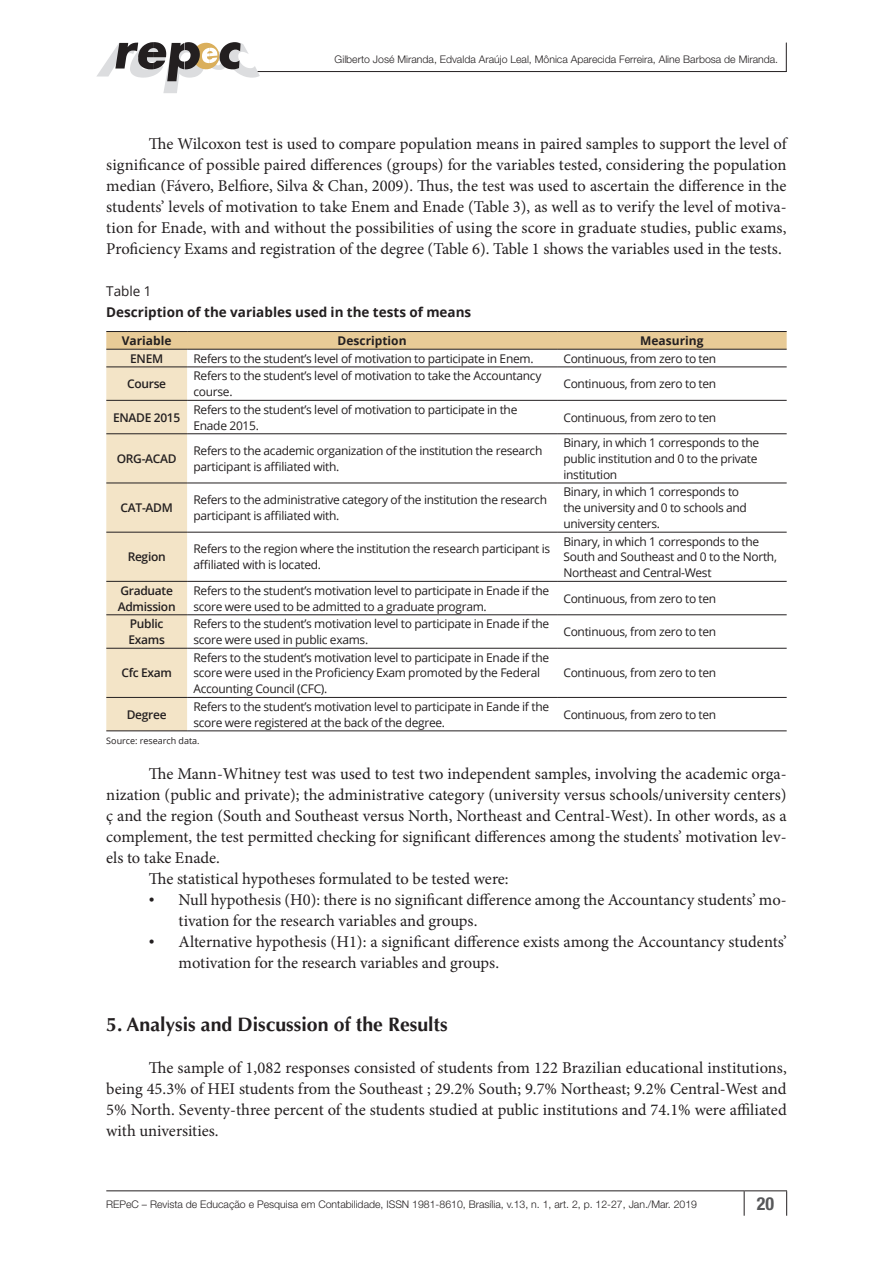
<style>
.page{position:relative;width:893px;height:1263px;background:#fff}
.page>*{position:absolute;margin:0;border:0;box-sizing:border-box;transform-origin:0 0}
.miolo_TITULO{font:700 19.5px "Optima LT Std";color:#231f20}
.t1{font:700 condensed 18px "Helvetica Neue LT Std";color:#57585a}
.texto_GERAL{font:16.5px/21px "Minion Pro";color:#231f20;text-align:justify}
.box_TIT_TAB{font:700 13.5px/21px "Open Sans";color:#231f20}
.box_TEXTO{font:12px/15.8px "Open Sans";letter-spacing:-.025em;color:#231f20}
.box_TEXTO-2{font:600 12px/15.8px "Open Sans";letter-spacing:-.025em;color:#231f20}
.box_KBCA{font:700 12px "Open Sans";color:#231f20}
.box_KBCA-2{font:600 12px/15.8px "Open Sans";letter-spacing:-.025em;color:#231f20}
.t2{font:300 10.5px "Helvetica Neue LT Std";color:#231f20}
.box_FONTE{font:9px "Open Sans";color:#231f20}
.s1{font-weight:400}
.s2{font-family:"Times New Roman"}
</style>
<div class="page">
<hr style="left:106px;top:1190px;width:638px;height:1px;background:#231f20">
<hr style="left:744px;top:1190px;width:43px;height:1px;background:#231f20">
<svg style="left:744px;top:1191px;width:1px;height:25px"></svg>
<svg style="left:786px;top:1191px;width:1px;height:25px"></svg>
<hr style="left:255px;top:71px;width:531px;height:1px;background:#231f20">
<svg style="left:97px;top:42px;width:163px;height:51px"></svg>
<svg style="left:786px;top:43px;width:1px;height:29px"></svg>
<svg style="left:106px;top:332px;width:681px;height:398px"></svg>
<hr style="left:106px;top:366px;width:81px;height:1px;background:#231f20">
<hr style="left:187px;top:366px;width:370px;height:1px;background:#231f20">
<hr style="left:557px;top:366px;width:230px;height:1px;background:#231f20">
<hr style="left:106px;top:400px;width:81px;height:1px;background:#231f20">
<hr style="left:187px;top:400px;width:370px;height:1px;background:#231f20">
<hr style="left:557px;top:400px;width:230px;height:1px;background:#231f20">
<hr style="left:106px;top:433px;width:81px;height:1px;background:#231f20">
<hr style="left:187px;top:433px;width:370px;height:1px;background:#231f20">
<hr style="left:557px;top:433px;width:230px;height:1px;background:#231f20">
<hr style="left:106px;top:483px;width:81px;height:1px;background:#231f20">
<hr style="left:187px;top:483px;width:370px;height:1px;background:#231f20">
<hr style="left:557px;top:483px;width:230px;height:1px;background:#231f20">
<hr style="left:106px;top:532px;width:81px;height:1px;background:#231f20">
<hr style="left:187px;top:532px;width:370px;height:1px;background:#231f20">
<hr style="left:557px;top:532px;width:230px;height:1px;background:#231f20">
<hr style="left:106px;top:581px;width:81px;height:1px;background:#231f20">
<hr style="left:187px;top:581px;width:370px;height:1px;background:#231f20">
<hr style="left:557px;top:581px;width:230px;height:1px;background:#231f20">
<hr style="left:187px;top:614px;width:370px;height:1px;background:#231f20">
<hr style="left:557px;top:614px;width:230px;height:1px;background:#231f20">
<hr style="left:106px;top:648px;width:81px;height:1px;background:#231f20">
<hr style="left:187px;top:648px;width:370px;height:1px;background:#231f20">
<hr style="left:557px;top:648px;width:230px;height:1px;background:#231f20">
<hr style="left:106px;top:697px;width:81px;height:1px;background:#231f20">
<hr style="left:187px;top:697px;width:370px;height:1px;background:#231f20">
<hr style="left:557px;top:697px;width:230px;height:1px;background:#231f20">
<hr style="left:187px;top:730px;width:370px;height:1px;background:#231f20">
<hr style="left:557px;top:730px;width:230px;height:1px;background:#231f20">
<hr style="left:106px;top:331px;width:81px;height:1px;background:#231f20">
<hr style="left:187px;top:331px;width:370px;height:1px;background:#231f20">
<hr style="left:557px;top:331px;width:230px;height:1px;background:#231f20">
<hr style="left:187px;top:349px;width:370px;height:1px;background:#231f20">
<hr style="left:557px;top:349px;width:230px;height:1px;background:#231f20">
<hr style="left:106px;top:349px;width:81px;height:1px;background:#231f20">
<hr style="left:106px;top:614px;width:81px;height:1px;background:#231f20">
<hr style="left:106px;top:730px;width:81px;height:1px;background:#231f20">
<p class="t2" style="left:335px;top:53px;width:445px">Gilberto José Miranda, Edvalda Araújo Leal, Mônica Aparecida Ferreira, Aline Barbosa de Miranda.</p>
<p class="texto_GERAL" style="left:106px;top:133px;width:682px;text-indent:43px">The Wilcoxon test is used to compare population means in paired samples to support the level of significance of possible paired differences (groups) for the variables tested, considering the population median (Fávero, Belfiore, Silva &amp; Chan, 2009). Thus, the test was used to ascertain the difference in the students’ levels of motivation to take Enem and Enade (Table 3), as well as to verify the level of motiva&shy;tion for Enade, with and without the possibilities of using the score in graduate studies, public exams, Proficiency Exams and registration of the degree (Table 6). Table 1 shows the variables used in the tests.</p>
<p class="box_TIT_TAB" style="left:106px;top:280px;width:366px"><span class="s1">Table 1<br></span>Description of the variables used in the tests of means</p>
<p class="box_KBCA" style="left:122px;top:332px;width:51px">Variable</p>
<p class="box_KBCA" style="left:338px;top:332px;width:70px">Description</p>
<p class="box_KBCA" style="left:640px;top:332px;width:65px">Measuring</p>
<p class="box_TEXTO-2" style="left:130px;top:350px;width:34px">ENEM</p>
<p class="box_TEXTO" style="left:193px;top:350px;width:342px">Refers to the student’s level of motivation to participate in Enem.</p>
<p class="box_TEXTO" style="left:563px;top:350px;width:154px">Continuous, from zero to ten</p>
<p class="box_TEXTO-2" style="left:127px;top:376px;width:40px">Course</p>
<p class="box_TEXTO" style="left:193px;top:368px;width:349px">Refers to the student’s level of motivation to take the Accountancy course.</p>
<p class="box_TEXTO" style="left:563px;top:376px;width:154px">Continuous, from zero to ten</p>
<p class="box_TEXTO-2" style="left:113px;top:409px;width:69px">ENADE 2015</p>
<p class="box_TEXTO" style="left:193px;top:401px;width:325px">Refers to the student’s level of motivation to participate in the<br>Enade 2015.</p>
<p class="box_TEXTO" style="left:563px;top:409px;width:154px">Continuous, from zero to ten</p>
<p class="box_TEXTO-2" style="left:117px;top:450px;width:61px">ORG-ACAD</p>
<p class="box_TEXTO" style="left:193px;top:442px;width:350px">Refers to the academic organization of the institution the research participant is affiliated with.</p>
<p class="box_TEXTO" style="left:563px;top:435px;width:197px">Binary, in which 1 corresponds to the public institution and 0 to the private institution</p>
<p class="box_TEXTO-2" style="left:121px;top:500px;width:54px">CAT-ADM</p>
<p class="box_TEXTO" style="left:193px;top:492px;width:355px">Refers to the administrative category of the institution the research participant is affiliated with.</p>
<p class="box_TEXTO" style="left:563px;top:484px;width:185px">Binary, in which 1 corresponds to the university and 0 to schools and university centers.</p>
<p class="box_TEXTO-2" style="left:128px;top:549px;width:40px">Region</p>
<p class="box_TEXTO" style="left:193px;top:541px;width:358px">Refers to the region where the institution the research participant is affiliated with is located.</p>
<p class="box_TEXTO" style="left:563px;top:533px;width:215px">Binary, in which 1 corresponds to the<br>South and Southeast and 0 to the North,<br>Northeast and Central-West</p>
<p class="box_TEXTO-2" style="left:118px;top:582px;width:59px">Graduate<br>Admission</p>
<p class="box_TEXTO" style="left:193px;top:582px;width:357px">Refers to the student’s motivation level to participate in Enade if the score were used to be admitted to a graduate program.</p>
<p class="box_TEXTO" style="left:563px;top:590px;width:154px">Continuous, from zero to ten</p>
<p class="box_KBCA-2" style="left:129px;top:616px;width:38px">Public<br>Exams</p>
<p class="box_TEXTO" style="left:193px;top:616px;width:357px">Refers to the student’s motivation level to participate in Enade if the score were used in public exams.</p>
<p class="box_TEXTO" style="left:563px;top:623px;width:154px">Continuous, from zero to ten</p>
<p class="box_KBCA-2" style="left:121px;top:665px;width:52px">Cfc Exam</p>
<p class="box_TEXTO" style="left:193px;top:649px;width:357px">Refers to the student’s motivation level to participate in Enade if the score were used in the Proficiency Exam promoted by the Federal<br>Accounting Council (CFC).</p>
<p class="box_TEXTO" style="left:563px;top:665px;width:154px">Continuous, from zero to ten</p>
<p class="box_KBCA-2" style="left:127px;top:706px;width:41px">Degree</p>
<p class="box_TEXTO" style="left:193px;top:698px;width:357px">Refers to the student’s motivation level to participate in Eande if the score were registered at the back of the degree.</p>
<p class="box_TEXTO" style="left:563px;top:706px;width:154px">Continuous, from zero to ten</p>
<p class="box_FONTE" style="left:106px;top:734px;width:95px">Source: research data.</p>
<p class="texto_GERAL" style="left:106px;top:763px;width:682px;text-indent:43px">The Mann-Whitney test was used to test two independent samples, involving the academic orga&shy;nization (public and private); the administrative category (university versus schools/university centers) ç and the region (South and Southeast versus North, Northeast and Central-West). In other words, as a complement, the test permitted checking for significant differences among the students’ motivation lev&shy;els to take Enade.</p>
<p class="texto_GERAL" style="left:149px;top:868px;width:361px">The statistical hypotheses formulated to be tested were:</p>
<p class="texto_GERAL" style="left:179px;top:889px;width:610px;text-indent:-30px"><span class="s2">•</span> Null hypothesis (H0): there is no significant difference among the Accountancy students’ mo&shy;tivation for the research variables and groups.</p>
<p class="texto_GERAL" style="left:179px;top:931px;width:610px;text-indent:-30px"><span class="s2">•</span> Alternative hypothesis (H1): a significant difference exists among the Accountancy students’ motivation for the research variables and groups.</p>
<p class="miolo_TITULO" style="left:106px;top:1013px;width:343px">5. Analysis and Discussion of the Results</p>
<p class="texto_GERAL" style="left:106px;top:1057px;width:682px;text-indent:43px">The sample of 1,082 responses consisted of students from 122 Brazilian educational institutions, being 45.3% of HEI students from the Southeast ; 29.2% South; 9.7% Northeast; 9.2% Central-West and 5% North. Seventy-three percent of the students studied at public institutions and 74.1% were affiliated with universities.</p>
<p class="t2" style="left:106px;top:1197px;width:592px">REPeC – Revista de Educação e Pesquisa em Contabilidade, ISSN 1981-8610, Brasília, v.13, n. 1, art. 2, p. 12-27, Jan./Mar. 2019</p>
<p class="t1" style="left:757px;top:1192px;width:19px">20</p>
</div>
